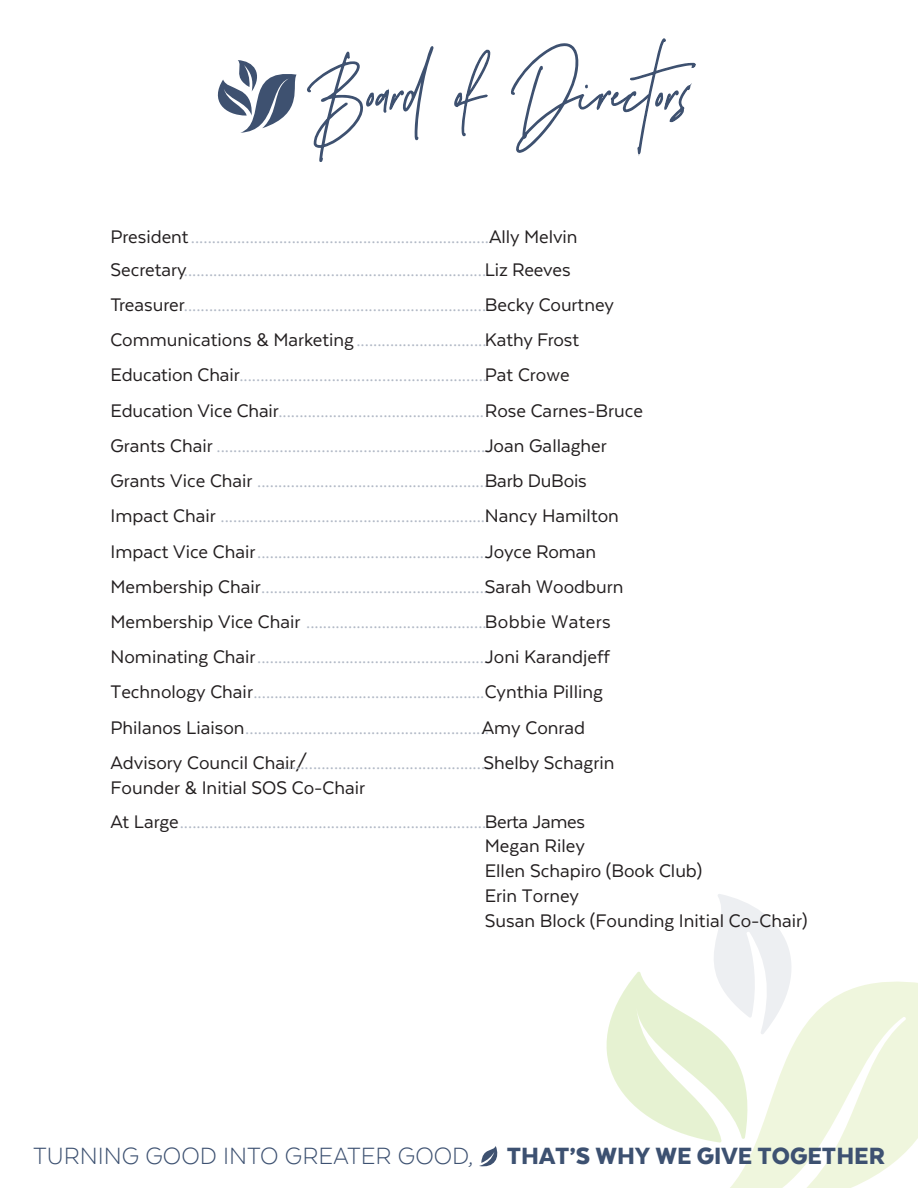
<style>
.page{position:relative;width:918px;height:1188px;background:#fff}
.page>*{position:absolute;margin:0;border:0;box-sizing:border-box;transform-origin:0 0}
.t1{font:300 27.15px "Texta";color:#3d5171}
.t2{font:21px/35.2px "Texta";color:#b2b9c6}
.t3{font:21px/24.9px "Texta";color:#231f20}
.s1{color:#231f20}
.s2{color:#b2b9c6}
.s3{font-weight:900}
</style>
<div class="page">
<svg style="left:730px;top:981px;width:188px;height:207px;fill:#eff6dd"></svg>
<svg style="left:606px;top:894px;width:212px;height:249px"></svg>
<svg style="left:479px;top:1146px;width:19px;height:21px"></svg>
<svg style="left:454px;top:49px;width:37px;height:88px"></svg>
<svg style="left:511px;top:38px;width:185px;height:118px"></svg>
<svg style="left:217px;top:46px;width:217px;height:116px"></svg>
<p class="t2" style="left:110px;top:220px;width:469px;line-height:32.8px"><span class="s1">President</span> ........................................................................ <span class="s1">Ally Melvin<br>Secretary</span>.........................................................................<span class="s1">Liz Reeves</span></p>
<p class="t2" style="left:110px;top:287px;width:534px"><span class="s1">Treasurer</span>.........................................................................<span class="s1">Becky Courtney Communications &amp; Marketing</span>...............................<span class="s1">Kathy Frost Education Chair</span>...........................................................<span class="s1">Pat Crowe Education Vice Chair</span>.................................................<span class="s1">Rose Carnes-Bruce Grants Chair</span> .................................................................<span class="s1">Joan Gallagher Grants Vice Chair</span> .......................................................<span class="s1">Barb DuBois Impact Chair</span> ................................................................<span class="s1">Nancy Hamilton Impact Vice Chair</span>.......................................................<span class="s1">Joyce Roman Membership Chair</span>......................................................<span class="s1">Sarah Woodburn Membership Vice Chair</span> ...........................................<span class="s1">Bobbie Waters Nominating Chair</span>.......................................................<span class="s1">Joni Karandjeff Technology Chair</span>.......................................................<span class="s1">Cynthia Pilling Philanos Liaison</span>..........................................................<span class="s1">Amy Conrad Advisory Council Chair/</span></p>
<p class="t3" style="left:110px;top:775px;width:256px">Founder &amp; Initial SOS Co-Chair</p>
<p class="t2" style="left:284px;top:745px;width:332px">.................................................<span class="s1">Shelby Schagrin</span></p>
<p class="t3" style="left:485px;top:809px;width:324px;text-indent:-374px">At Large<span class="s2">..........................................................................</span>Berta James<br>Megan Riley<br>Ellen Schapiro (Book Club)<br>Erin Torney<br>Susan Block (Founding Initial Co-Chair)</p>
<p class="t1" style="left:33px;top:1142px;width:853px">TURNING GOOD INTO GREATER GOOD, <span class="s3">THAT’S WHY WE GIVE TOGETHER</span></p>
</div>
